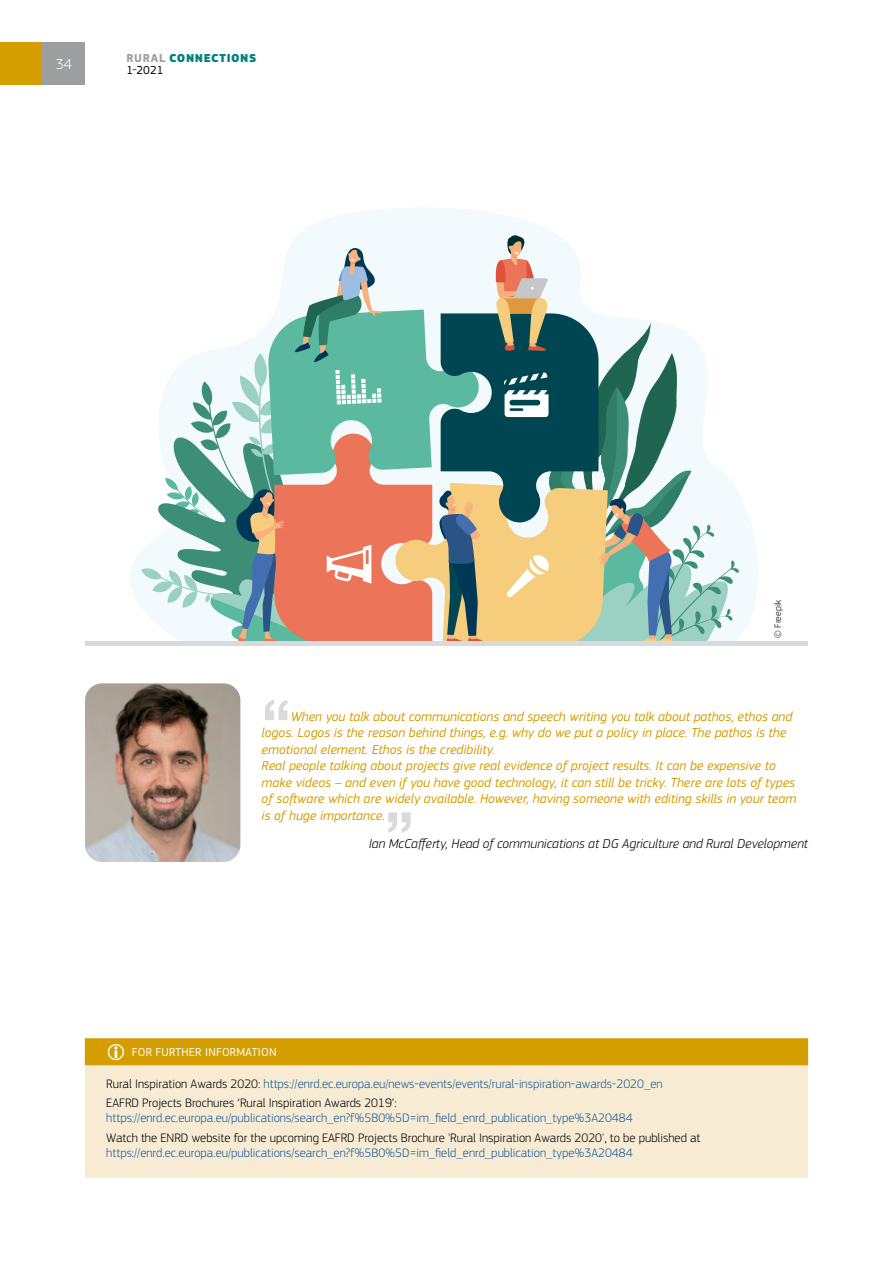
<style>
.page{position:relative;width:893px;height:1263px;background:#fff}
.page>*{position:absolute;margin:0;border:0;box-sizing:border-box;transform-origin:0 0}
._0_Citation_entre_gu{font:700 63px "Helvetica Neue LT Pro";color:#d9dadb}
.t1{font:300 15px "EC Square Sans Pro";color:#fff}
._0_Citation_entre_gu-2{font:italic 13.5px/16.5px "EC Square Sans Pro";color:#d49d00}
._0_Nom_après_citatio{font:italic 300 13.5px "EC Square Sans Pro";color:#000}
.Box_info_-_Body_noir{font:300 12.75px/15px "EC Square Sans Pro";color:#165b9a}
.Box_info_-_Body_noir-2{font:300 12.75px/15px "EC Square Sans Pro";color:#000}
.t2{font:900 12px/12px "EC Square Sans Pro";letter-spacing:.05em;color:#008183}
.t3{font:12px "EC Square Sans Pro";letter-spacing:.02em;color:#fff}
._8___photo{font:300 9.75px "EC Square Sans Pro";color:#000}
.s1{font-weight:700;color:#9c9e9f}
.s2{font-weight:400;color:#000}
.s3{font-size:22.5px;color:#fffffd}
.s4{color:#000}
.s5{color:#165b9a}
</style>
<div class="page">
<div style="left:0;top:43px;width:43px;height:42px;background:#d49d00"></div>
<div style="left:85px;top:1039px;width:723px;height:139px;background:#f7ebd3"></div>
<div style="left:85px;top:1038px;width:723px;height:27px;background:#d49d00"></div>
<img style="left:85px;top:683px;width:155px;height:179px">
<svg style="left:130px;top:208px;width:628px;height:426px"></svg>
<svg style="left:141px;top:235px;width:600px;height:406px"></svg>
<div style="left:85px;top:641px;width:723px;height:5px;background:#d9dadb"></div>
<div style="left:43px;top:43px;width:42px;height:42px;background:#9c9e9f"></div>
<p class="t1" style="left:56px;top:56px;width:18px">34</p>
<p class="t2" style="left:126px;top:53px;width:131px"><span class="s1">RURAL</span> CONNECTIONS<br><span class="s2">1-2021</span></p>
<p class="_8___photo" style="left:772px;top:638px;width:39px;rotate:-90deg">© Freepik</p>
<p class="_0_Citation_entre_gu" style="left:262px;top:683px;width:31px">“</p>
<p class="_0_Citation_entre_gu-2" style="left:262px;top:708px;width:536px;text-indent:29px">When you talk about communications and speech writing you talk about pathos, ethos and logos. Logos is the reason behind things, e.g. why do we put a policy in place. The pathos is the emotional element. Ethos is the credibility.<br>Real people talking about projects give real evidence of project results. It can be expensive to make videos – and even if you have good technology, it can still be tricky. There are lots of types of software which are widely available. However, having someone with editing skills in your team is of huge importance.</p>
<p class="_0_Nom_après_citatio" style="left:369px;top:835px;width:441px">Ian McCafferty, Head of communications at DG Agriculture and Rural Development</p>
<p class="_0_Citation_entre_gu" style="left:385px;top:796px;width:31px">”</p>
<p class="t3" style="left:106px;top:1045px;width:172px"><span class="s3">΂</span> FOR FURTHER INFORMATION</p>
<p class="Box_info_-_Body_noir" style="left:106px;top:1076px;width:558px"><span class="s4">Rural Inspiration Awards 2020:</span> https://enrd.ec.europa.eu/news-events/events/rural-inspiration-awards-2020_en</p>
<p class="Box_info_-_Body_noir" style="left:106px;top:1096px;width:528px"><span class="s4">EAFRD Projects Brochures ‘Rural Inspiration Awards 2019’: </span>https://enrd.ec.europa.eu/publications/search_en?f%5B0%5D=im_field_enrd_publication_type%3A20484</p>
<p class="Box_info_-_Body_noir-2" style="left:106px;top:1130px;width:596px">Watch the ENRD website for the upcoming EAFRD Projects Brochure 'Rural Inspiration Awards 2020', to be published at <span class="s5">https://enrd.ec.europa.eu/publications/search_en?f%5B0%5D=im_field_enrd_publication_type%3A20484</span></p>
</div>
